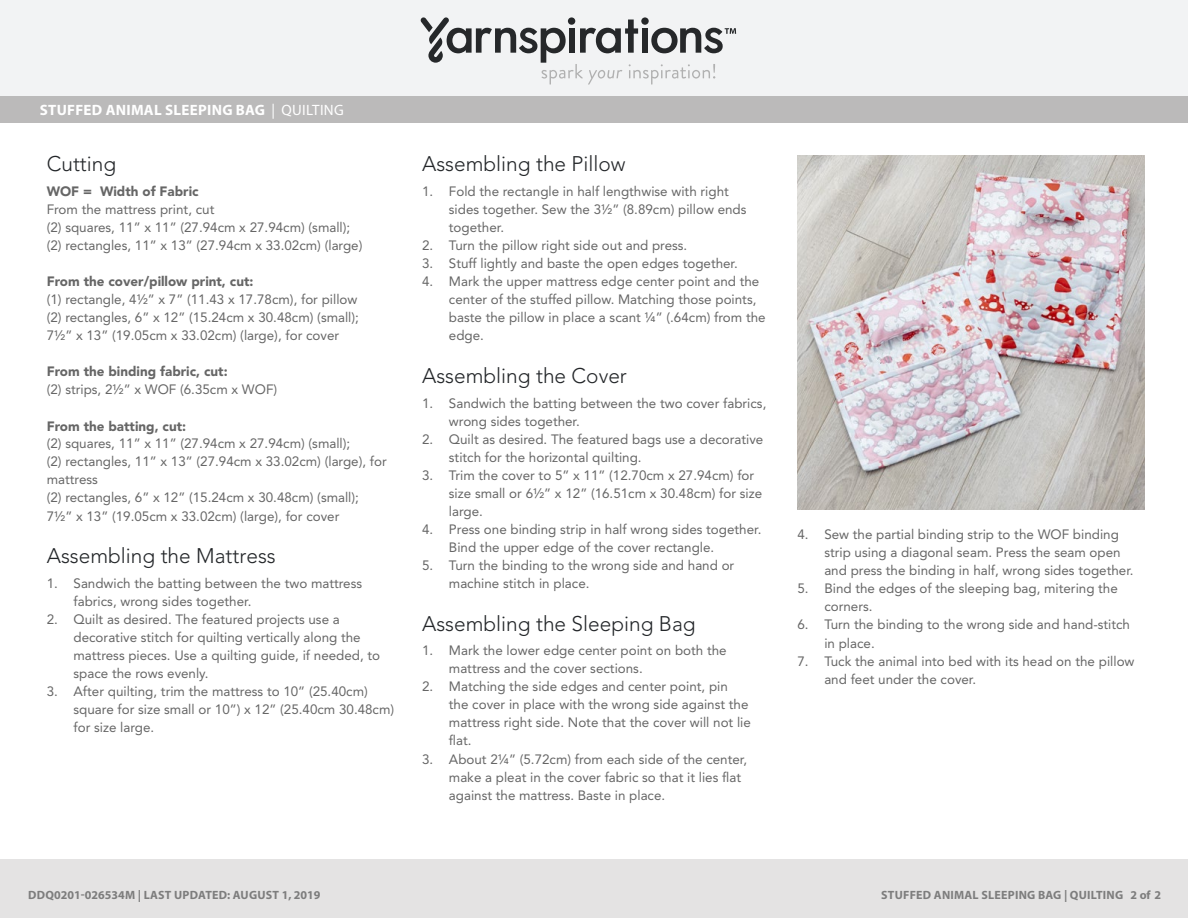
<style>
.page{position:relative;width:1188px;height:918px;background:#fff}
.page>*{position:absolute;margin:0;border:0;box-sizing:border-box;transform-origin:0 0}
.t1{font:300 21px "Avenir LT Std";color:#232629}
.Head{font:700 15px "Myriad Pro";letter-spacing:.02em;color:#fff}
.t2{font:13.5px/18px "Avenir LT Std";color:#666}
.t3{font:800 13.5px "Avenir LT Std";color:#735368}
.t4{font:700 12px "Myriad Pro";letter-spacing:.02em;color:#7d7d7d}
.t5{font:12px "Avenir LT Std";color:#666}
.t6{font:900 10.5px "Avenir LT Std";color:#666}
.s1{font-weight:400}
.s2{font-weight:900}
</style>
<div class="page">
<div style="left:0;top:0;width:1188px;height:98px;background:#f2f3f4"></div>
<svg style="left:421px;top:17px;width:315px;height:68px"></svg>
<div style="left:0;top:96px;width:1188px;height:27px;background:#bbbaba"></div>
<img style="left:798px;top:155px;width:346px;height:355px">
<div style="left:0;top:860px;width:1188px;height:58px;background:#e4e3e3"></div>
<p class="Head" style="left:40px;top:100px;width:305px">STUFFED ANIMAL SLEEPING BAG <span class="s1">| QUILTING</span></p>
<p class="t1" style="left:47px;top:152px;width:71px">Cutting</p>
<p class="t2" style="left:47px;top:182px;width:317px"><span class="s2">WOF = Width of Fabric<br></span>From the mattress print, cut<br>(2) squares, 11” x 11” (27.94cm x 27.94cm) (small); (2) rectangles, 11” x 13” (27.94cm x 33.02cm) (large)</p>
<p class="t2" style="left:47px;top:273px;width:314px"><span class="s2">From the cover/pillow print, cut:<br></span>(1) rectangle, 4½” x 7” (11.43 x 17.78cm), for pillow (2) rectangles, 6” x 12” (15.24cm x 30.48cm) (small); 7½” x 13” (19.05cm x 33.02cm) (large), for cover</p>
<p class="t2" style="left:47px;top:363px;width:232px"><span class="s2">From the binding fabric, cut:<br></span>(2) strips, 2½” x WOF (6.35cm x WOF)</p>
<p class="t2" style="left:47px;top:417px;width:342px"><span class="s2">From the batting, cut:<br></span>(2) squares, 11” x 11” (27.94cm x 27.94cm) (small);<br>(2) rectangles, 11” x 13” (27.94cm x 33.02cm) (large), for mattress<br>(2) rectangles, 6” x 12” (15.24cm x 30.48cm) (small); 7½” x 13” (19.05cm x 33.02cm) (large), for cover</p>
<p class="t1" style="left:47px;top:544px;width:231px">Assembling the Mattress</p>
<p class="t2" style="left:74px;top:574px;width:290px;text-indent:-27px">1. Sandwich the batting between the two mattress fabrics, wrong sides together.</p>
<p class="t2" style="left:74px;top:610px;width:308px;text-indent:-27px">2. Quilt as desired. The featured projects use a decorative stitch for quilting vertically along the mattress pieces. Use a quilting guide, if needed, to space the rows evenly.</p>
<p class="t2" style="left:74px;top:682px;width:322px;text-indent:-27px">3. After quilting, trim the mattress to 10” (25.40cm) square for size small or 10”) x 12” (25.40cm 30.48cm) for size large.</p>
<p class="t1" style="left:422px;top:152px;width:205px">Assembling the Pillow</p>
<p class="t2" style="left:449px;top:182px;width:299px;text-indent:-27px">1. Fold the rectangle in half lengthwise with right sides together. Sew the 3½” (8.89cm) pillow ends together.</p>
<p class="t2" style="left:422px;top:237px;width:267px">2. Turn the pillow right side out and press.</p>
<p class="t2" style="left:422px;top:255px;width:317px">3. Stuff lightly and baste the open edges together.</p>
<p class="t2" style="left:449px;top:273px;width:318px;text-indent:-27px">4. Mark the upper mattress edge center point and the center of the stuffed pillow. Matching those points, baste the pillow in place a scant ¼” (.64cm) from the edge.</p>
<p class="t1" style="left:422px;top:363px;width:206px">Assembling the Cover</p>
<p class="t2" style="left:449px;top:394px;width:319px;text-indent:-27px">1. Sandwich the batting between the two cover fabrics, wrong sides together.</p>
<p class="t2" style="left:449px;top:430px;width:316px;text-indent:-27px">2. Quilt as desired. The featured bags use a decorative stitch for the horizontal quilting.</p>
<p class="t2" style="left:449px;top:466px;width:315px;text-indent:-27px">3. Trim the cover to 5” x 11” (12.70cm x 27.94cm) for size small or 6½” x 12” (16.51cm x 30.48cm) for size large.</p>
<p class="t2" style="left:449px;top:520px;width:314px;text-indent:-27px">4. Press one binding strip in half wrong sides together.<br>Bind the upper edge of the cover rectangle.</p>
<p class="t2" style="left:449px;top:556px;width:287px;text-indent:-27px">5. Turn the binding to the wrong side and hand or machine stitch in place.</p>
<p class="t1" style="left:422px;top:611px;width:275px">Assembling the Sleeping Bag</p>
<p class="t2" style="left:449px;top:642px;width:279px;text-indent:-27px">1. Mark the lower edge center point on both the mattress and the cover sections.</p>
<p class="t2" style="left:449px;top:678px;width:304px;text-indent:-27px">2. Matching the side edges and center point, pin<br>the cover in place with the wrong side against the mattress right side. Note that the cover will not lie flat.</p>
<p class="t2" style="left:449px;top:750px;width:300px;text-indent:-27px">3. About 2¼” (5.72cm) from each side of the center, make a pleat in the cover fabric so that it lies flat against the mattress. Baste in place.</p>
<p class="t2" style="left:824px;top:526px;width:311px;text-indent:-27px">4. Sew the partial binding strip to the WOF binding strip using a diagonal seam. Press the seam open and press the binding in half, wrong sides together.</p>
<p class="t2" style="left:824px;top:580px;width:295px;text-indent:-27px">5. Bind the edges of the sleeping bag, mitering the corners.</p>
<p class="t2" style="left:824px;top:616px;width:307px;text-indent:-27px">6. Turn the binding to the wrong side and hand-stitch in place.</p>
<p class="t2" style="left:824px;top:652px;width:312px;text-indent:-27px">7. Tuck the animal into bed with its head on the pillow and feet under the cover.</p>
<p class="t4" style="left:28px;top:887px;width:294px">DDQ0201-026534M | LAST UPDATED: AUGUST 1, 2019</p>
<p class="t4" style="left:881px;top:887px;width:281px">STUFFED ANIMAL SLEEPING BAG | QUILTING 2 of 2</p>
<p class="t5" style="left:47px;top:891px;width:131px">Copyright Coats © 2017</p>
<p class="t5" style="left:208px;top:891px;width:43px">CS0427</p>
<p class="t5" style="left:283px;top:891px;width:60px">Version 1.0</p>
<p class="t3" style="left:994px;top:891px;width:107px">makeitcoats.com</p>
<p class="t6" style="left:1119px;top:892px;width:29px">2 <span class="s1">of</span> 2</p>
</div>
